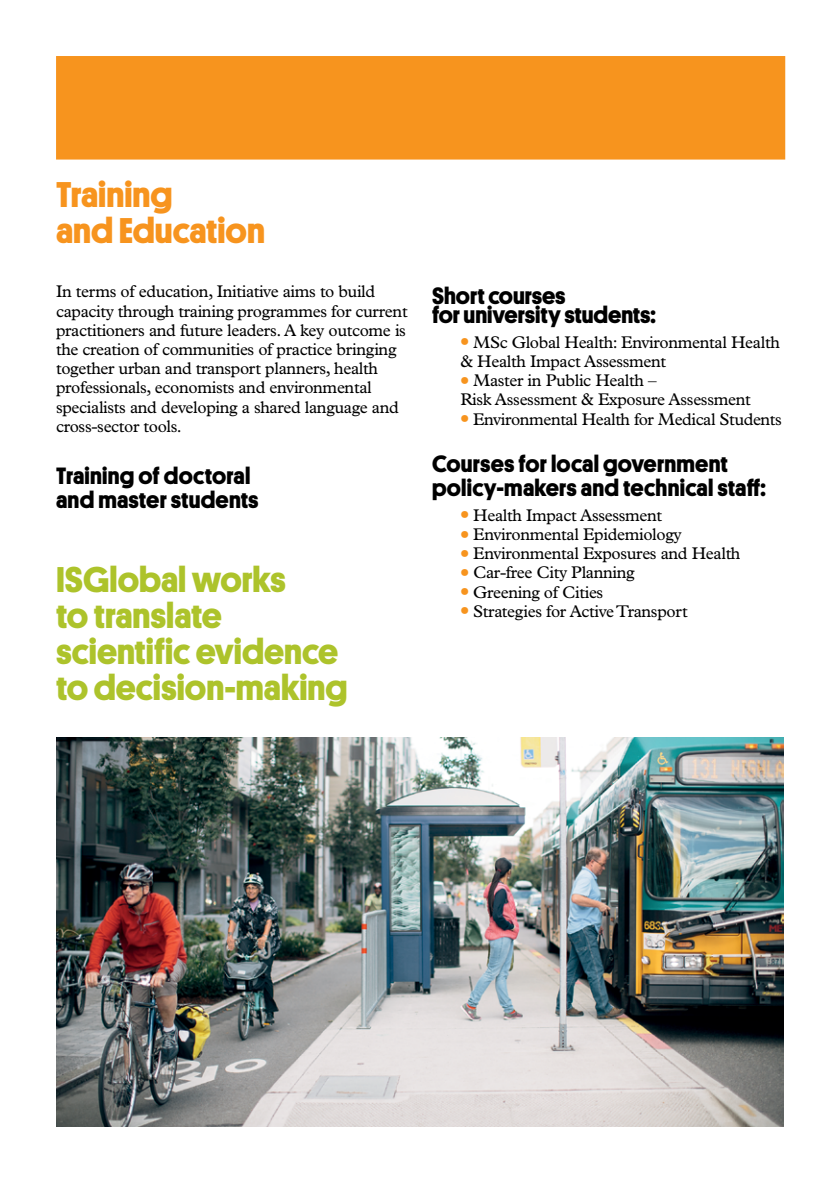
<style>
.page{position:relative;width:840px;height:1191px;background:#fff}
.page>*{position:absolute;margin:0;border:0;box-sizing:border-box;transform-origin:0 0}
.t1{font:700 36px "Platform";color:#adc32b}
.t2{font:700 36px "Platform";color:#f7941e}
.t3{font:700 23.8px "Platform";letter-spacing:.005em;color:#000}
.t4{font:17px/19.2px "Plantin";letter-spacing:-.02em;color:#000}
.s1{font-family:"Platform";font-weight:700;font-size:35px;color:#f7941e}
</style>
<div class="page">
<div style="left:56px;top:56px;width:728px;height:104px;background:#f7941e"></div>
<img style="left:56px;top:737px;width:727px;height:389px">
<p class="t2" style="left:56px;top:168px;width:118px">Training</p>
<p class="t2" style="left:56px;top:204px;width:210px">and Education</p>
<p class="t4" style="left:56px;top:282px;width:353px">In terms of education, Initiative aims to build capacity through training programmes for current practitioners and future leaders. A key outcome is the creation of communities of practice bringing together urban and transport planners, health professionals, economists and environmental specialists and developing a shared language and cross-sector tools.</p>
<p class="t3" style="left:56px;top:458px;width:196px">Training of doctoral</p>
<p class="t3" style="left:56px;top:482px;width:204px">and master students</p>
<p class="t1" style="left:56px;top:552px;width:231px">ISGlobal works</p>
<p class="t1" style="left:56px;top:588px;width:167px">to translate</p>
<p class="t1" style="left:56px;top:624px;width:283px">scientific evidence</p>
<p class="t1" style="left:56px;top:661px;width:293px">to decision-making</p>
<p class="t3" style="left:432px;top:278px;width:135px">Short courses</p>
<p class="t3" style="left:432px;top:297px;width:225px">for university students:</p>
<p class="t4" style="left:460px;top:332px;width:321px"><span class="s1">·</span> MSc Global Health: Environmental Health</p>
<p class="t4" style="left:460px;top:351px;width:207px">&amp; Health Impact Assessment</p>
<p class="t4" style="left:460px;top:370px;width:198px"><span class="s1">·</span> Master in Public Health –</p>
<p class="t4" style="left:460px;top:390px;width:292px">Risk Assessment &amp; Exposure Assessment</p>
<p class="t4" style="left:460px;top:409px;width:323px"><span class="s1">·</span> Environmental Health for Medical Students</p>
<p class="t3" style="left:432px;top:446px;width:297px">Courses for local government</p>
<p class="t3" style="left:432px;top:470px;width:335px">policy-makers and technical staff:</p>
<p class="t4" style="left:460px;top:505px;width:203px"><span class="s1">·</span> Health Impact Assessment</p>
<p class="t4" style="left:460px;top:524px;width:223px"><span class="s1">·</span> Environmental Epidemiology</p>
<p class="t4" style="left:460px;top:544px;width:281px"><span class="s1">·</span> Environmental Exposures and Health</p>
<p class="t4" style="left:460px;top:563px;width:176px"><span class="s1">·</span> Car-free City Planning</p>
<p class="t4" style="left:460px;top:582px;width:144px"><span class="s1">·</span> Greening of Cities</p>
<p class="t4" style="left:460px;top:601px;width:229px"><span class="s1">·</span> Strategies for Active Transport</p>
</div>
